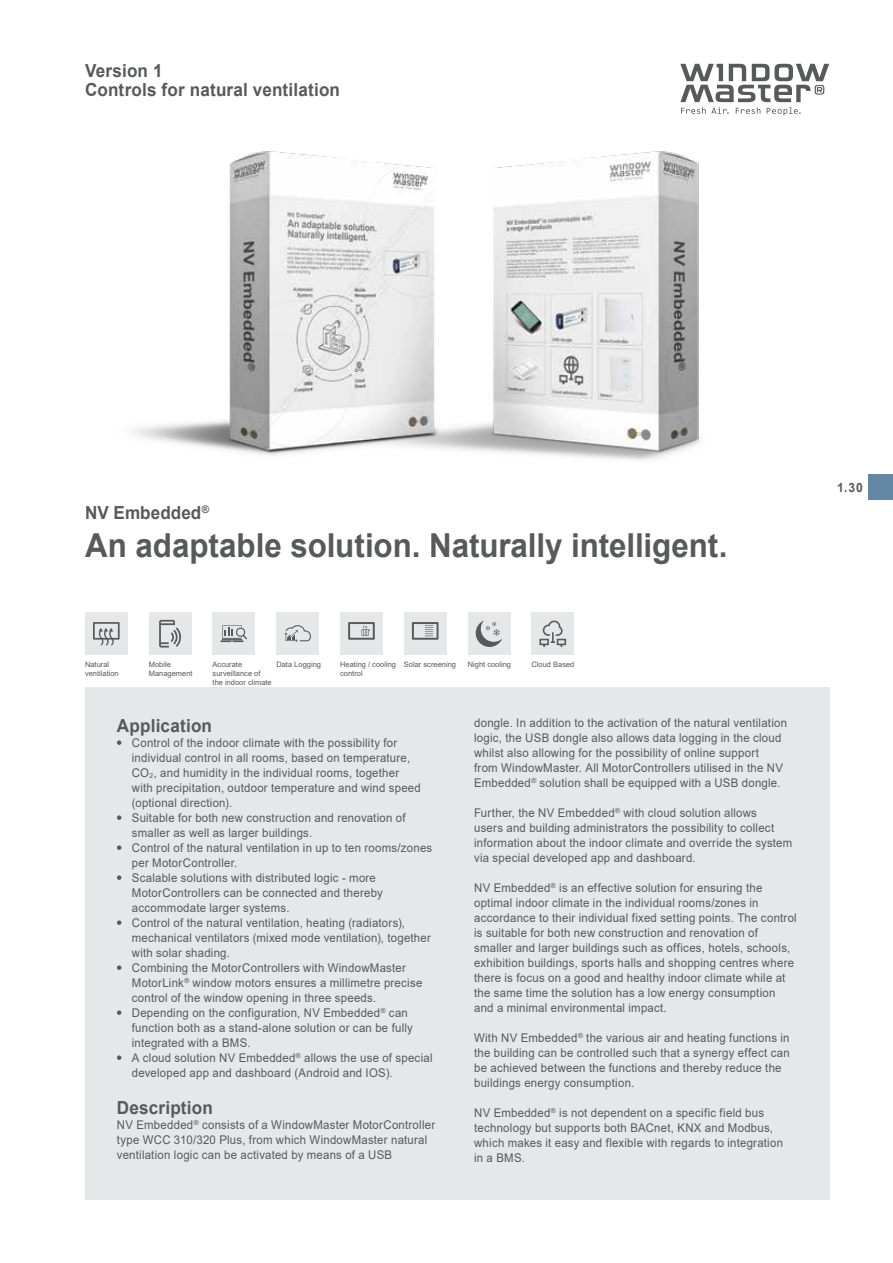
<style>
.page{position:relative;width:893px;height:1263px;background:#fff}
.page>*{position:absolute;margin:0;border:0;box-sizing:border-box;transform-origin:0 0}
.t1{font:700 33px "Arial";letter-spacing:-.005em;color:#58595b;scale:.95 1}
.t2{font:700 18px/18.8px "Arial";letter-spacing:.01em;color:#58595b;scale:.95 1}
.t3{font:700 12.75px "Arial";color:#58595b;scale:.95 1}
.t4{font:12px/15px "Arial";letter-spacing:.02em;color:#58595b;scale:.95 1}
.t5{font:7.5px/9px "Arial";color:#58595b}
</style>
<div class="page">
<svg style="left:680px;top:64px;width:149px;height:44px"></svg>
<div style="left:85px;top:687px;width:744px;height:512px;background:#e6e7e8"></div>
<div style="left:868px;top:475px;width:25px;height:25px;background:#6487a5"></div>
<svg style="left:117px;top:740px;width:4px;height:5px"></svg>
<svg style="left:117px;top:815px;width:4px;height:5px"></svg>
<svg style="left:117px;top:845px;width:4px;height:5px"></svg>
<svg style="left:117px;top:875px;width:4px;height:5px"></svg>
<svg style="left:117px;top:920px;width:4px;height:5px"></svg>
<svg style="left:117px;top:965px;width:4px;height:5px"></svg>
<svg style="left:117px;top:1010px;width:4px;height:5px"></svg>
<svg style="left:117px;top:1055px;width:4px;height:5px"></svg>
<img style="left:132px;top:108px;width:761px;height:367px">
<div style="left:85px;top:612px;width:43px;height:43px;background:#e6e7e8"></div>
<svg style="left:93px;top:622px;width:27px;height:23px"></svg>
<div style="left:149px;top:612px;width:42px;height:43px;background:#e6e7e8"></div>
<svg style="left:159px;top:620px;width:22px;height:27px"></svg>
<div style="left:213px;top:612px;width:42px;height:43px;background:#e6e7e8"></div>
<svg style="left:221px;top:625px;width:26px;height:17px"></svg>
<div style="left:276px;top:612px;width:43px;height:43px;background:#e6e7e8"></div>
<svg style="left:284px;top:625px;width:27px;height:17px"></svg>
<div style="left:340px;top:612px;width:43px;height:43px;background:#e6e7e8"></div>
<svg style="left:348px;top:622px;width:27px;height:18px"></svg>
<div style="left:404px;top:612px;width:42px;height:43px;background:#e6e7e8"></div>
<svg style="left:412px;top:622px;width:27px;height:18px"></svg>
<div style="left:468px;top:612px;width:42px;height:43px;background:#e6e7e8"></div>
<svg style="left:476px;top:620px;width:26px;height:27px"></svg>
<div style="left:531px;top:612px;width:43px;height:43px;background:#e6e7e8"></div>
<svg style="left:539px;top:620px;width:27px;height:27px"></svg>
<h2 class="t2" style="left:85px;top:61px;width:270px">Version 1<br>Controls for natural ventilation</h2>
<h2 class="t2" style="left:85px;top:504px;width:132px">NV Embedded<sup>®</sup></h2>
<h1 class="t1" style="left:85px;top:522px;width:678px">An adaptable solution. Naturally intelligent.</h1>
<p class="t5" style="left:85px;top:660px;width:35px">Natural ventilation</p>
<p class="t5" style="left:149px;top:660px;width:45px">Mobile<br>Management</p>
<p class="t5" style="left:213px;top:660px;width:61px">Accurate surveillance of the indoor climate</p>
<p class="t5" style="left:276px;top:660px;width:46px">Data Logging</p>
<p class="t5" style="left:340px;top:660px;width:57px">Heating / cooling control</p>
<p class="t5" style="left:404px;top:660px;width:54px">Solar screening</p>
<p class="t5" style="left:468px;top:660px;width:45px">Night cooling</p>
<p class="t5" style="left:531px;top:660px;width:44px">Cloud Based</p>
<h2 class="t2" style="left:117px;top:716px;width:102px">Application</h2>
<p class="t4" style="left:132px;top:735px;width:318px">Control of the indoor climate with the possibility for individual control in all rooms, based on temperature, CO<sub>2</sub>, and humidity in the individual rooms, together<br>with precipitation, outdoor temperature and wind speed (optional direction).<br>Suitable for both new construction and renovation of smaller as well as larger buildings.<br>Control of the natural ventilation in up to ten rooms/zones per MotorController.<br>Scalable solutions with distributed logic - more MotorControllers can be connected and thereby accommodate larger systems.<br>Control of the natural ventilation, heating (radiators), mechanical ventilators (mixed mode ventilation), together with solar shading.<br>Combining the MotorControllers with WindowMaster MotorLink<sup>®</sup> window motors ensures a millimetre precise control of the window opening in three speeds.<br>Depending on the configuration, NV Embedded<sup>®</sup> can function both as a stand-alone solution or can be fully integrated with a BMS.<br>A cloud solution NV Embedded<sup>®</sup> allows the use of special developed app and dashboard (Android and IOS).</p>
<h2 class="t2" style="left:117px;top:1099px;width:103px">Description</h2>
<p class="t4" style="left:117px;top:1117px;width:336px">NV Embedded<sup>®</sup> consists of a WindowMaster MotorController type WCC 310/320 Plus, from which WindowMaster natural ventilation logic can be activated by means of a USB</p>
<p class="t4" style="left:474px;top:716px;width:331px">dongle. In addition to the activation of the natural ventilation logic, the USB dongle also allows data logging in the cloud whilst also allowing for the possibility of online support<br>from WindowMaster. All MotorControllers utilised in the NV Embedded<sup>®</sup> solution shall be equipped with a USB dongle.</p>
<p class="t4" style="left:474px;top:806px;width:336px">Further, the NV Embedded<sup>®</sup> with cloud solution allows<br>users and building administrators the possibility to collect information about the indoor climate and override the system via special developed app and dashboard.</p>
<p class="t4" style="left:474px;top:881px;width:341px">NV Embedded<sup>®</sup> is an effective solution for ensuring the optimal indoor climate in the individual rooms/zones in accordance to their individual fixed setting points. The control is suitable for both new construction and renovation of smaller and larger buildings such as offices, hotels, schools, exhibition buildings, sports halls and shopping centres where there is focus on a good and healthy indoor climate while at the same time the solution has a low energy consumption and a minimal environmental impact.</p>
<p class="t4" style="left:474px;top:1031px;width:334px">With NV Embedded<sup>®</sup> the various air and heating functions in the building can be controlled such that a synergy effect can be achieved between the functions and thereby reduce the buildings energy consumption.</p>
<p class="t4" style="left:474px;top:1106px;width:327px">NV Embedded<sup>®</sup> is not dependent on a specific field bus technology but supports both BACnet, KNX and Modbus, which makes it easy and flexible with regards to integration in a BMS.</p>
<p class="t3" style="left:837px;top:478px;width:28px">1.30</p>
</div>
